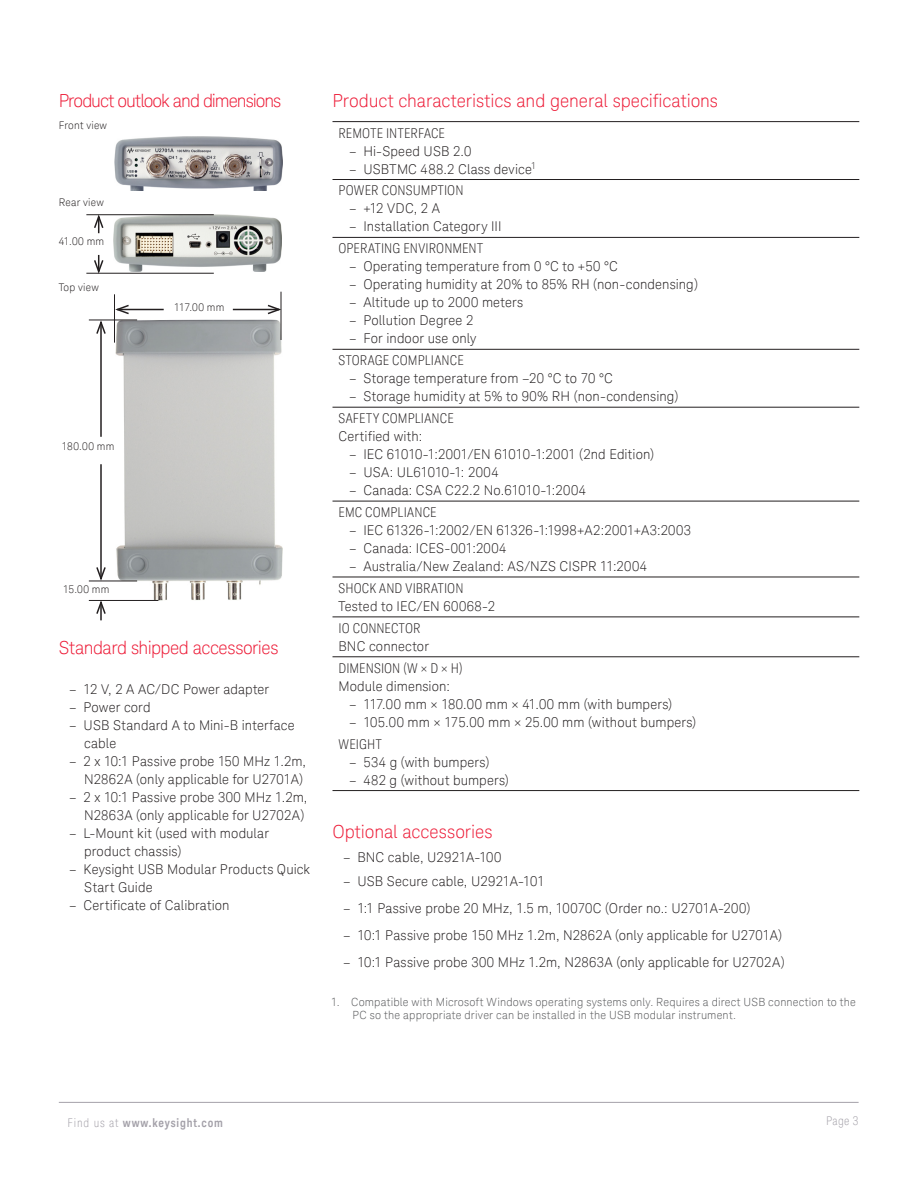
<style>
.page{position:relative;width:918px;height:1188px;background:#fff}
.page>*{position:absolute;margin:0;border:0;box-sizing:border-box;transform-origin:0 0}
.K_Heading_2{font:300 18px "Keysight Sans";letter-spacing:-.01em;color:#ed1a36}
.K_Heading_2-2{font:300 18px "Keysight Sans";letter-spacing:-.055em;color:#ed1a36}
.K_Table_Text{font:300 13.5px/18px "Keysight Sans";letter-spacing:.01em;color:#231f20}
.K_Table_Text-2{font:300 condensed 13.5px "Keysight Sans";letter-spacing:.01em;color:#231f20}
.t1{font:700 12px "Keysight Sans Condensed";letter-spacing:.07em;color:#a4a1a9}
.t2{font:300 condensed 12px "Keysight Sans";color:#a4a1a9}
.t3{font:300 11.25px/13.5px "Keysight Sans";letter-spacing:.015em;color:#57585a}
.K_Captions{font:300 10.5px "Keysight Sans";letter-spacing:.015em;color:#231f20}
.s1{font-family:"Keysight Sans";font-weight:300;font-stretch:condensed}
</style>
<div class="page">
<hr style="left:59px;top:1102px;width:800px;height:1px;background:#a4a1a9">
<hr style="left:333px;top:179px;width:526px;height:1px;background:#231f20">
<hr style="left:333px;top:237px;width:526px;height:1px;background:#231f20">
<hr style="left:333px;top:349px;width:526px;height:1px;background:#231f20">
<hr style="left:333px;top:407px;width:526px;height:1px;background:#231f20">
<hr style="left:333px;top:501px;width:526px;height:1px;background:#231f20">
<hr style="left:333px;top:577px;width:526px;height:1px;background:#231f20">
<hr style="left:333px;top:617px;width:526px;height:1px;background:#231f20">
<hr style="left:333px;top:656px;width:526px;height:1px;background:#231f20">
<hr style="left:333px;top:790px;width:526px;height:1px;background:#231f20">
<hr style="left:333px;top:121px;width:526px;height:1px;background:#231f20">
<img style="left:114px;top:215px;width:168px;height:57px">
<hr style="left:86px;top:214px;width:128px;height:1px;background:#231f20">
<hr style="left:86px;top:273px;width:128px;height:1px;background:#231f20">
<svg style="left:93px;top:255px;width:12px;height:19px"></svg>
<svg style="left:93px;top:214px;width:12px;height:19px"></svg>
<img style="left:114px;top:136px;width:169px;height:55px">
<img style="left:115px;top:320px;width:167px;height:280px">
<hr style="left:281px;top:292px;width:1px;height:48px;background:#231f20">
<hr style="left:114px;top:294px;width:1px;height:49px;background:#231f20">
<hr style="left:89px;top:581px;width:48px;height:1px;background:#231f20">
<hr style="left:89px;top:600px;width:69px;height:1px;background:#231f20">
<hr style="left:89px;top:320px;width:48px;height:1px;background:#231f20">
<hr style="left:117px;top:309px;width:47px;height:1px;background:#231f20">
<svg style="left:115px;top:304px;width:15px;height:11px"></svg>
<hr style="left:233px;top:309px;width:46px;height:1px;background:#231f20">
<svg style="left:266px;top:304px;width:16px;height:11px"></svg>
<hr style="left:100px;top:322px;width:2px;height:115px;background:#231f20">
<svg style="left:95px;top:319px;width:12px;height:17px"></svg>
<svg style="left:96px;top:601px;width:10px;height:19px"></svg>
<hr style="left:100px;top:464px;width:2px;height:115px;background:#231f20">
<svg style="left:95px;top:566px;width:12px;height:16px"></svg>
<p class="K_Heading_2-2" style="left:59px;top:90px;width:224px">Product outlook and dimensions</p>
<p class="K_Captions" style="left:59px;top:119px;width:50px">Front view</p>
<p class="K_Captions" style="left:59px;top:196px;width:47px">Rear view</p>
<p class="K_Captions" style="left:59px;top:235px;width:47px">41.00 mm</p>
<p class="K_Captions" style="left:59px;top:281px;width:42px">Top view</p>
<p class="K_Captions" style="left:62px;top:440px;width:54px">180.00 mm</p>
<p class="K_Captions" style="left:63px;top:584px;width:48px">15.00 mm</p>
<p class="K_Captions" style="left:174px;top:301px;width:52px">117.00 mm</p>
<p class="K_Heading_2" style="left:59px;top:637px;width:221px">Standard shipped accessories</p>
<p class="K_Table_Text" style="left:69px;top:680px;width:202px">– 12 V, 2 A AC/DC Power adapter</p>
<p class="K_Table_Text" style="left:69px;top:698px;width:83px">– Power cord</p>
<p class="K_Table_Text" style="left:84px;top:716px;width:212px;text-indent:-15px">– USB Standard A to Mini-B interface cable</p>
<p class="K_Table_Text" style="left:69px;top:752px;width:238px;text-align:right">– 2 x 10:1 Passive probe 150 MHz 1.2m,<br>N2862A (only applicable for U2701A)</p>
<p class="K_Table_Text" style="left:69px;top:788px;width:240px;text-align:right">– 2 x 10:1 Passive probe 300 MHz 1.2m,<br>N2863A (only applicable for U2702A)</p>
<p class="K_Table_Text" style="left:84px;top:824px;width:186px;text-indent:-15px">– L-Mount kit (used with modular product chassis)</p>
<p class="K_Table_Text" style="left:84px;top:860px;width:227px;text-indent:-15px">– Keysight USB Modular Products Quick<br>Start Guide</p>
<p class="K_Table_Text" style="left:69px;top:896px;width:162px">– Certificate of Calibration</p>
<p class="K_Heading_2" style="left:333px;top:90px;width:387px">Product characteristics and general specifications</p>
<p class="K_Table_Text-2" style="left:339px;top:125px;width:108px">REMOTE INTERFACE</p>
<p class="K_Table_Text" style="left:349px;top:142px;width:124px">– Hi-Speed USB 2.0</p>
<p class="K_Table_Text" style="left:349px;top:160px;width:188px">– USBTMC 488.2 Class device<sup>1</sup></p>
<p class="K_Table_Text-2" style="left:339px;top:183px;width:126px">POWER CONSUMPTION</p>
<p class="K_Table_Text" style="left:349px;top:200px;width:92px">– +12 VDC, 2 A</p>
<p class="K_Table_Text" style="left:349px;top:218px;width:154px">– Installation Category III</p>
<p class="K_Table_Text-2" style="left:339px;top:241px;width:146px">OPERATING ENVIRONMENT</p>
<p class="K_Table_Text" style="left:349px;top:258px;width:270px">– Operating temperature from 0 °C to +50 °C</p>
<p class="K_Table_Text" style="left:349px;top:276px;width:350px">– Operating humidity at 20% to 85% RH (non-condensing)</p>
<p class="K_Table_Text" style="left:349px;top:294px;width:175px">– Altitude up to 2000 meters</p>
<p class="K_Table_Text" style="left:349px;top:312px;width:126px">– Pollution Degree 2</p>
<p class="K_Table_Text" style="left:349px;top:330px;width:129px">– For indoor use only</p>
<p class="K_Table_Text-2" style="left:339px;top:352px;width:127px">STORAGE COMPLIANCE</p>
<p class="K_Table_Text" style="left:349px;top:369px;width:265px">– Storage temperature from –20 °C to 70 °C</p>
<p class="K_Table_Text" style="left:349px;top:387px;width:331px">– Storage humidity at 5% to 90% RH (non-condensing)</p>
<p class="K_Table_Text-2" style="left:339px;top:410px;width:117px">SAFETY COMPLIANCE</p>
<p class="K_Table_Text" style="left:339px;top:427px;width:85px">Certified with:</p>
<p class="K_Table_Text" style="left:349px;top:445px;width:307px">– IEC 61010-1:2001/EN 61010-1:2001 (2nd Edition)</p>
<p class="K_Table_Text" style="left:349px;top:463px;width:151px">– USA: UL61010-1: 2004</p>
<p class="K_Table_Text" style="left:349px;top:481px;width:239px">– Canada: CSA C22.2 No.61010-1:2004</p>
<p class="K_Table_Text-2" style="left:339px;top:504px;width:100px">EMC COMPLIANCE</p>
<p class="K_Table_Text" style="left:349px;top:521px;width:344px">– IEC 61326-1:2002/EN 61326-1:1998+A2:2001+A3:2003</p>
<p class="K_Table_Text" style="left:349px;top:539px;width:159px">– Canada: ICES-001:2004</p>
<p class="K_Table_Text" style="left:349px;top:557px;width:300px">– Australia/New Zealand: AS/NZS CISPR 11:2004</p>
<p class="K_Table_Text-2" style="left:339px;top:580px;width:127px">SHOCK AND VIBRATION</p>
<p class="K_Table_Text" style="left:339px;top:597px;width:158px">Tested to IEC/EN 60068-2</p>
<p class="K_Table_Text-2" style="left:339px;top:620px;width:83px">IO CONNECTOR</p>
<p class="K_Table_Text" style="left:339px;top:637px;width:92px">BNC connector</p>
<p class="K_Table_Text-2" style="left:339px;top:660px;width:125px">DIMENSION (W × D × H)</p>
<p class="K_Table_Text" style="left:339px;top:677px;width:113px">Module dimension:</p>
<p class="K_Table_Text" style="left:349px;top:695px;width:325px">– 117.00 mm × 180.00 mm × 41.00 mm (with bumpers)</p>
<p class="K_Table_Text" style="left:349px;top:713px;width:349px">– 105.00 mm × 175.00 mm × 25.00 mm (without bumpers)</p>
<p class="K_Table_Text-2" style="left:339px;top:736px;width:45px">WEIGHT</p>
<p class="K_Table_Text" style="left:349px;top:753px;width:142px">– 534 g (with bumpers)</p>
<p class="K_Table_Text" style="left:349px;top:771px;width:161px">– 482 g (without bumpers)</p>
<p class="K_Heading_2" style="left:333px;top:821px;width:161px">Optional accessories</p>
<p class="K_Table_Text" style="left:343px;top:848px;width:160px">– BNC cable, U2921A-100</p>
<p class="K_Table_Text" style="left:343px;top:872px;width:203px">– USB Secure cable, U2921A-101</p>
<p class="K_Table_Text" style="left:343px;top:899px;width:409px">– 1:1 Passive probe 20 MHz, 1.5 m, 10070C (Order no.: U2701A-200)</p>
<p class="K_Table_Text" style="left:343px;top:926px;width:441px">– 10:1 Passive probe 150 MHz 1.2m, N2862A (only applicable for U2701A)</p>
<p class="K_Table_Text" style="left:343px;top:953px;width:443px">– 10:1 Passive probe 300 MHz 1.2m, N2863A (only applicable for U2702A)</p>
<p class="t3" style="left:353px;top:995px;width:505px;text-indent:-21px">1. Compatible with Microsoft Windows operating systems only. Requires a direct USB connection to the<br>PC so the appropriate driver can be installed in the USB modular instrument.</p>
<p class="t1" style="left:68px;top:1115px;width:157px"><span class="s1">Find us at</span> www.keysight.com</p>
<p class="t2" style="left:826px;top:1113px;width:34px">Page 3</p>
</div>
